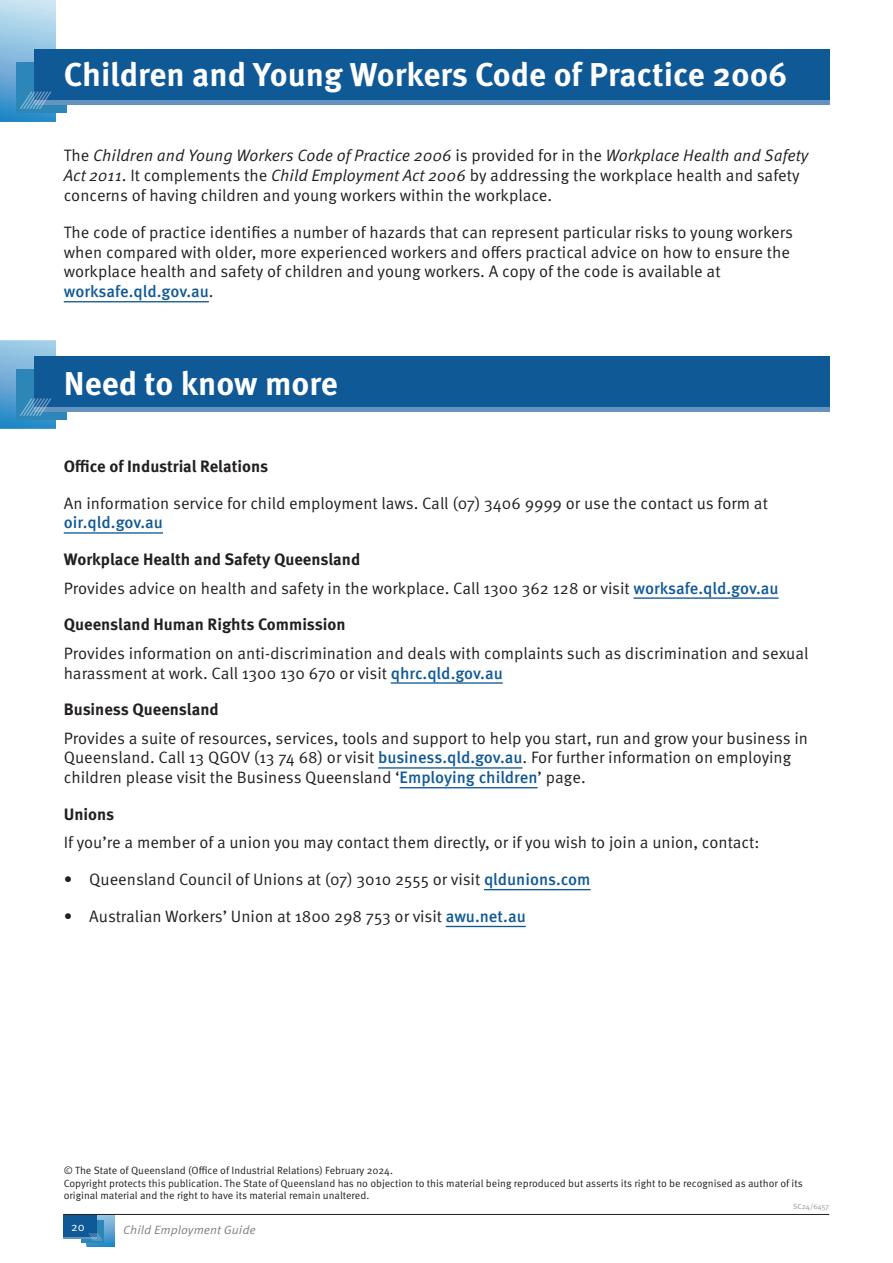
<style>
.page{position:relative;width:893px;height:1263px;background:#fff}
.page>*{position:absolute;margin:0;border:0;box-sizing:border-box;transform-origin:0 0}
.t1{font:700 33px "Meta Pro";color:#fff}
.t2{font:16.5px/19.8px "Meta Pro";color:#231f20}
.t3{font:700 16.5px "Meta Pro";color:#231f20}
.t4{font:500 16.5px "Meta Pro";color:#105997}
.t5{font:italic 12px "Meta Pro";color:#808285;scale:1.05 1}
.t6{font:12px "Meta Pro";color:#fff}
.t7{font:10.5px/12.6px "Meta Pro";color:#231f20}
.t8{font:7.5px "Meta Pro";letter-spacing:-.005em;color:#939598}
.s1{font-style:italic}
.s2{font-weight:500;color:#105997}
.s3{font-weight:700}
</style>
<div class="page">
<svg style="left:86px;top:1215px;width:29px;height:31px"></svg>
<div style="left:82px;top:1220px;width:22px;height:22px;background:#2c86b7"></div>
<div style="left:63px;top:1215px;width:33px;height:22px;background:#105997"></div>
<hr style="left:63px;top:1237px;width:33px;height:2px;background:#6493c0">
<svg style="left:88px;top:1233px;width:14px;height:8px"></svg>
<hr style="left:64px;top:1214px;width:765px;height:1px;background:#231f20">
<div style="left:16px;top:62px;width:51px;height:51px;background:#2c86b7"></div>
<div style="left:34px;top:50px;width:795px;height:50px;background:#105997"></div>
<div style="left:34px;top:100px;width:795px;height:5px;background:#6493c0"></div>
<svg style="left:0;top:0;width:56px;height:122px"></svg>
<div style="left:16px;top:369px;width:51px;height:51px;background:#2c86b7"></div>
<div style="left:34px;top:356px;width:795px;height:51px;background:#105997"></div>
<div style="left:34px;top:407px;width:795px;height:5px;background:#6493c0"></div>
<svg style="left:0;top:340px;width:56px;height:89px"></svg>
<hr style="left:64px;top:301px;width:145px;height:1px;background:#105997">
<hr style="left:64px;top:532px;width:99px;height:2px;background:#105997">
<hr style="left:633px;top:597px;width:146px;height:2px;background:#105997">
<hr style="left:391px;top:682px;width:112px;height:2px;background:#105997">
<hr style="left:378px;top:767px;width:144px;height:2px;background:#105997">
<hr style="left:400px;top:787px;width:138px;height:1px;background:#105997">
<hr style="left:484px;top:889px;width:107px;height:1px;background:#105997">
<hr style="left:446px;top:926px;width:80px;height:1px;background:#105997">
<h1 class="t1" style="left:64px;top:49px;width:725px">Children and Young Workers Code of Practice 2006</h1>
<p class="t2" style="left:64px;top:145px;width:746px">The <span class="s1">Children and Young Workers Code of Practice 2006</span> is provided for in the <span class="s1">Workplace Health and Safety<br>Act 2011</span>. It complements the <span class="s1">Child Employment Act 2006</span> by addressing the workplace health and safety concerns of having children and young workers within the workplace.</p>
<p class="t2" style="left:64px;top:221px;width:731px">The code of practice identifies a number of hazards that can represent particular risks to young workers when compared with older, more experienced workers and offers practical advice on how to ensure the workplace health and safety of children and young workers. A copy of the code is available at <span class="s2">worksafe.qld.gov.au</span>.</p>
<h1 class="t1" style="left:64px;top:357px;width:275px">Need to know more</h1>
<p class="t3" style="left:64px;top:453px;width:206px">Office of Industrial Relations</p>
<p class="t2" style="left:64px;top:492px;width:706px">An information service for child employment laws. Call (07) 3406 9999 or use the contact us form at</p>
<p class="t4" style="left:64px;top:510px;width:101px">oir.qld.gov.au</p>
<p class="t2" style="left:64px;top:544px;width:716px;line-height:28.3px"><span class="s3">Workplace Health and Safety Queensland<br></span>Provides advice on health and safety in the workplace. Call 1300 362 128 or visit <span class="s2">worksafe.qld.gov.au</span></p>
<p class="t3" style="left:64px;top:612px;width:283px">Queensland Human Rights Commission</p>
<p class="t2" style="left:64px;top:642px;width:746px">Provides information on anti-discrimination and deals with complaints such as discrimination and sexual harassment at work. Call 1300 130 670 or visit <span class="s2">qhrc.qld.gov.au</span></p>
<p class="t3" style="left:64px;top:697px;width:156px">Business Queensland</p>
<p class="t2" style="left:64px;top:727px;width:746px">Provides a suite of resources, services, tools and support to help you start, run and grow your business in<br>Queensland. Call 13 QGOV (13 74 68) or visit <span class="s2">business.qld.gov.au</span>. For further information on employing children please visit the Business Queensland ‘<span class="s2">Employing children</span>’ page.</p>
<p class="t3" style="left:64px;top:801px;width:52px">Unions</p>
<p class="t2" style="left:64px;top:832px;width:697px">If you’re a member of a union you may contact them directly, or if you wish to join a union, contact:</p>
<p class="t2" style="left:64px;top:868px;width:528px">• Queensland Council of Unions at (07) 3010 2555 or visit <span class="s2">qldunions.com</span></p>
<p class="t2" style="left:64px;top:905px;width:463px">• Australian Workers’ Union at 1800 298 753 or visit <span class="s2">awu.net.au</span></p>
<p class="t7" style="left:64px;top:1163px;width:741px">© The State of Queensland (Office of Industrial Relations) February 2024.<br>Copyright protects this publication. The State of Queensland has no objection to this material being reproduced but asserts its right to be recognised as author of its original material and the right to have its material remain unaltered.</p>
<p class="t8" style="left:793px;top:1201px;width:38px">SC24/6457</p>
<p class="t6" style="left:71px;top:1217px;width:15px">20</p>
<p class="t5" style="left:123px;top:1220px;width:128px">Child Employment Guide</p>
</div>
